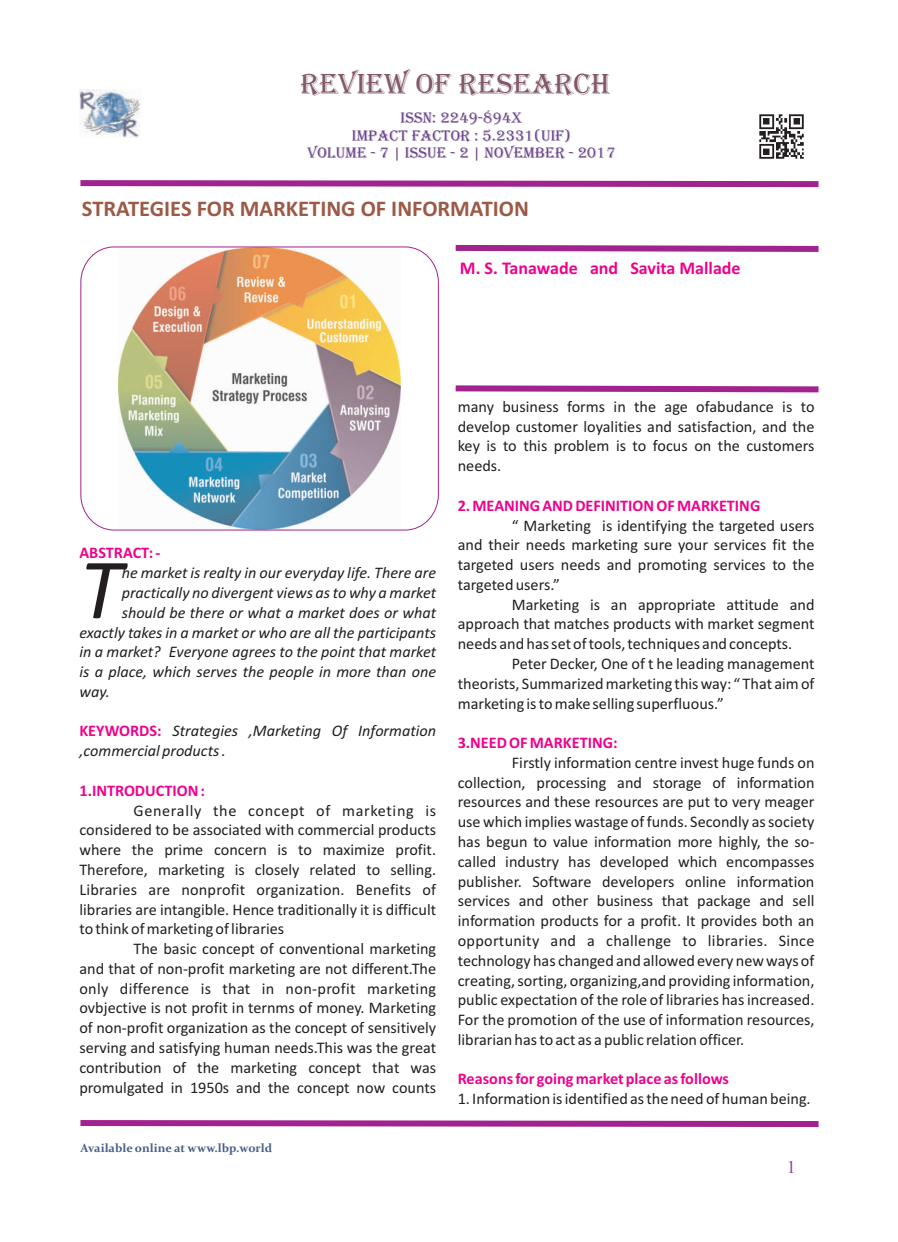
<style>
.page{position:relative;width:898px;height:1242px;background:#fff}
.page>*{position:absolute;margin:0;border:0;box-sizing:border-box;transform-origin:0 0}
.t1{font:italic 86.55px "Calibri";color:#231f20}
.t2{font:30px "Algerian";color:#83586a}
.t3{font:700 22.5px "Calibri";color:#9c5946}
.t4{font:700 18px "Calibri";color:#ed028c}
.t5{font:18px "Times New Roman";color:#9c3d96}
.t6{font:16.2px/19.8px "Calibri";color:#231f20;text-align:justify}
.t7{font:italic 16.2px/19.8px "Calibri";color:#231f20}
.t8{font:700 16.2px "Calibri";color:#ed028c}
.t9{font:15.75px/17.5px "Algerian";color:#674287;text-align:center}
.t10{font:700 12px "Constantia";color:#485e88}
</style>
<div class="page">
<svg style="left:80px;top:1120px;width:739px;height:7px"></svg>
<img style="left:118px;top:248px;width:282px;height:280px">
<div style="left:80px;top:246px;width:358px;height:284px;border:1px solid #a2238e;border-radius:34px"></div>
<svg style="left:455px;top:244px;width:364px;height:8px"></svg>
<svg style="left:455px;top:385px;width:364px;height:8px"></svg>
<svg style="left:80px;top:180px;width:739px;height:8px"></svg>
<img style="left:759px;top:114px;width:45px;height:45px">
<img style="left:80px;top:89px;width:60px;height:49px">
<h2 class="t2" style="left:300px;top:68px;width:311px">REVIEW OF RESEARCH</h2>
<p class="t9" style="left:307px;top:109px;width:309px">ISSN: 2249-894X<br>IMPACT FACTOR : 5.2331(UIF)<br>VOLUME - 7 | ISSUE - 2 | NOVEMBER - 2017</p>
<h3 class="t3" style="left:82px;top:199px;width:448px">STRATEGIES FOR MARKETING OF INFORMATION</h3>
<p class="t4" style="left:460px;top:260px;width:282px">M. S. Tanawade and Savita Mallade</p>
<p class="t6" style="left:457px;top:398px;width:358px">many business forms in the age ofabudance is to develop customer loyalities and satisfaction, and the key is to this problem is to focus on the customers needs.</p>
<p class="t8" style="left:79px;top:546px;width:82px">ABSTRACT: -</p>
<h1 class="t1" style="left:79px;top:553px;width:44px">T</h1>
<p class="t7" style="left:122px;top:564px;width:316px">he market is realty in our everyday life. There are</p>
<p class="t7" style="left:122px;top:584px;width:316px">practically no divergent views as to why a market</p>
<p class="t7" style="left:122px;top:604px;width:316px">should be there or what a market does or what</p>
<p class="t7" style="left:79px;top:623px;width:358px">exactly takes in a market or who are all the participants</p>
<p class="t7" style="left:79px;top:643px;width:358px">in a market? Everyone agrees to the point that market</p>
<p class="t7" style="left:79px;top:663px;width:358px">is a place, which serves the people in more than one</p>
<p class="t7" style="left:79px;top:683px;width:32px">way.</p>
<p class="t7" style="left:79px;top:722px;width:358px;text-indent:93px">Strategies ,Marketing Of Information ,commercial products .</p>
<p class="t8" style="left:79px;top:724px;width:84px">KEYWORDS:</p>
<p class="t8" style="left:79px;top:783px;width:127px">1.INTRODUCTION :</p>
<p class="t6" style="left:79px;top:801px;width:358px;text-indent:54px">Generally the concept of marketing is considered to be associated with commercial products where the prime concern is to maximize profit.<br>Therefore, marketing is closely related to selling.<br>Libraries are nonprofit organization. Benefits of libraries are intangible. Hence traditionally it is difficult to think of marketing of libraries</p>
<p class="t6" style="left:79px;top:940px;width:358px;text-indent:54px">The basic concept of conventional marketing and that of non-profit marketing are not different.The only difference is that in non-profit marketing ovbjective is not profit in ternms of money. Marketing of non-profit organization as the concept of sensitively serving and satisfying human needs.This was the great contribution of the marketing concept that was promulgated in 1950s and the concept now counts</p>
<p class="t10" style="left:81px;top:1143px;width:193px">Available online at www.lbp.world</p>
<p class="t8" style="left:457px;top:498px;width:304px">2. MEANING AND DEFINITION OF MARKETING</p>
<p class="t6" style="left:457px;top:516px;width:358px;text-indent:54px">“ Marketing is identifying the targeted users and their needs marketing sure your services fit the targeted users needs and promoting services to the targeted users.”</p>
<p class="t6" style="left:457px;top:596px;width:358px;text-indent:54px">Marketing is an appropriate attitude and approach that matches products with market segment needs and has set of tools, techniques and concepts.</p>
<p class="t6" style="left:457px;top:655px;width:358px;text-indent:54px">Peter Decker, One of t he leading management theorists, Summarized marketing this way: “ That aim of marketing is to make selling superfluous.”</p>
<p class="t8" style="left:457px;top:736px;width:161px">3.NEED OF MARKETING:</p>
<p class="t6" style="left:457px;top:754px;width:358px;text-indent:54px">Firstly information centre invest huge funds on collection, processing and storage of information resources and these resources are put to very meager use which implies wastage of funds. Secondly as society has begun to value information more highly, the so&shy;called industry has developed which encompasses publisher. Software developers online information services and other business that package and sell information products for a profit. It provides both an opportunity and a challenge to libraries. Since technology has changed and allowed every new ways of creating, sorting, organizing,and providing information, public expectation of the role of libraries has increased.<br>For the promotion of the use of information resources, librarian has to act as a public relation officer.</p>
<p class="t8" style="left:457px;top:1072px;width:273px">Reasons for going market place as follows</p>
<p class="t6" style="left:457px;top:1090px;width:354px">1. Information is identified as the need of human being.</p>
<p class="t5" style="left:786px;top:1160px;width:10px">1</p>
</div>
